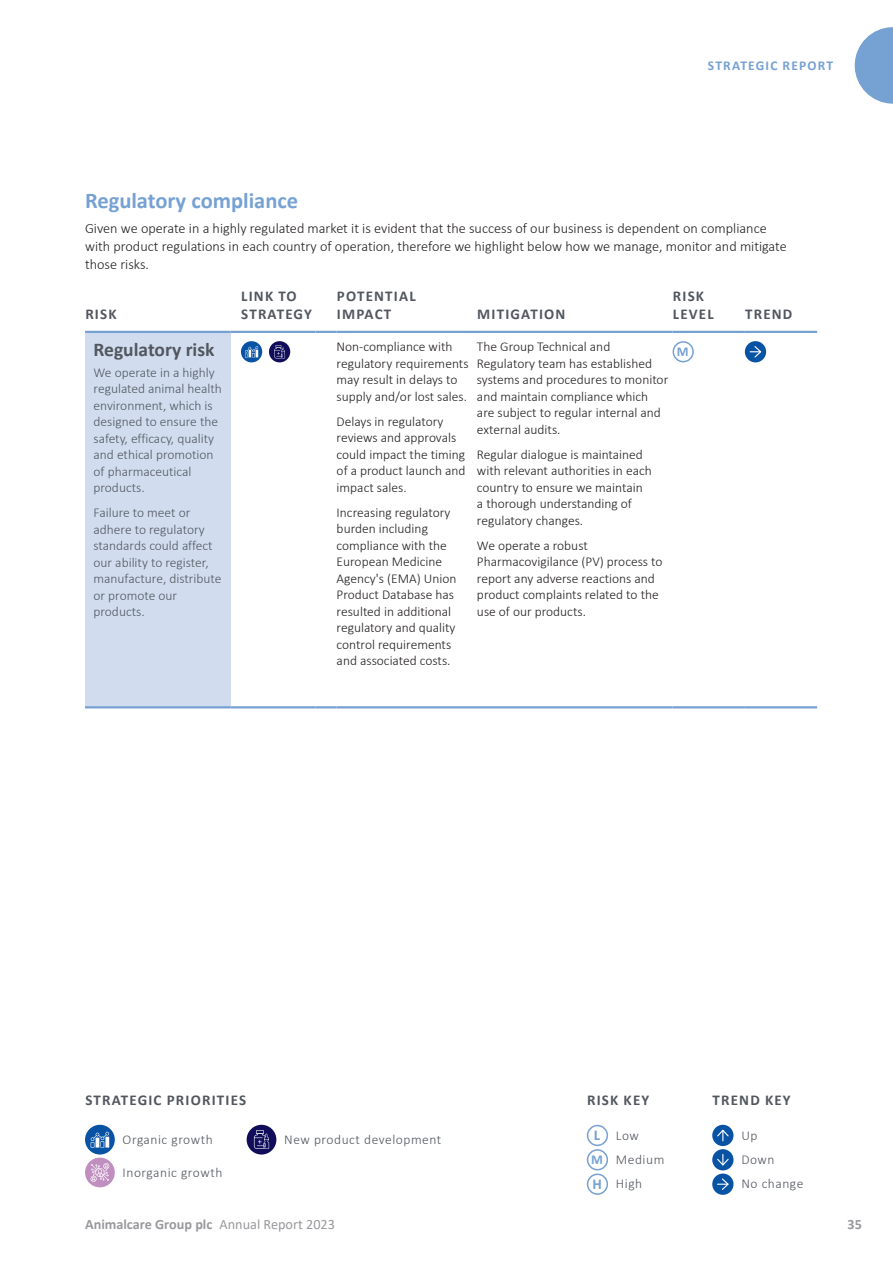
<style>
.page{position:relative;width:893px;height:1263px;background:#fff}
.page>*{position:absolute;margin:0;border:0;box-sizing:border-box;transform-origin:0 0}
.t1{font:700 22.5px "Calibri";color:#76a1d3}
.t2{font:700 19.5px "Calibri";color:#52575f}
.t3{font:700 15px/18px "Calibri";letter-spacing:.08em;color:#52575f}
.t4{font:300 14.25px/18px "Calibri";color:#231f20}
.t5{font:700 14.25px "Calibri";color:#99999e}
.t6{font:300 13.5px/16.5px "Calibri";color:#231f20}
.t7{font:300 13.5px/16.5px "Calibri";color:#52575f}
.t8{font:300 13.5px/24.5px "Calibri";letter-spacing:.04em;color:#52575f}
.t9{font:700 13.5px "Calibri";letter-spacing:.09em;color:#76a1d3}
.s1{font-weight:700;font-size:15px;color:#76a1d3}
.s2{font-weight:700;color:#76a1d3}
.s3{font-weight:400}
</style>
<div class="page">
<div style="left:85px;top:332px;width:145px;height:375px;background:#d1ddef"></div>
<hr style="left:85px;top:331px;width:145px;height:2px;background:#76a1d3">
<hr style="left:230px;top:331px;width:85px;height:2px;background:#76a1d3">
<hr style="left:315px;top:331px;width:22px;height:2px;background:#76a1d3">
<hr style="left:337px;top:331px;width:140px;height:2px;background:#76a1d3">
<hr style="left:477px;top:331px;width:196px;height:2px;background:#76a1d3">
<hr style="left:673px;top:331px;width:72px;height:2px;background:#76a1d3">
<hr style="left:745px;top:331px;width:72px;height:2px;background:#76a1d3">
<hr style="left:85px;top:706px;width:145px;height:2px;background:#76a1d3">
<hr style="left:230px;top:706px;width:85px;height:2px;background:#76a1d3">
<hr style="left:315px;top:706px;width:22px;height:2px;background:#76a1d3">
<hr style="left:337px;top:706px;width:140px;height:2px;background:#76a1d3">
<hr style="left:477px;top:706px;width:196px;height:2px;background:#76a1d3">
<hr style="left:673px;top:706px;width:72px;height:2px;background:#76a1d3">
<hr style="left:745px;top:706px;width:72px;height:2px;background:#76a1d3">
<svg style="left:241px;top:341px;width:21px;height:21px"></svg>
<svg style="left:245px;top:346px;width:13px;height:11px"></svg>
<div style="left:269px;top:341px;width:21px;height:21px;background:#110d5a;border-radius:50%"></div>
<svg style="left:274px;top:345px;width:11px;height:13px"></svg>
<div style="left:673px;top:341px;width:21px;height:21px;border:2px solid #76a1d3;border-radius:50%"></div>
<div style="left:745px;top:341px;width:21px;height:21px;background:#0953a5;border-radius:50%"></div>
<svg style="left:750px;top:346px;width:12px;height:12px"></svg>
<svg style="left:85px;top:1125px;width:30px;height:29px"></svg>
<svg style="left:91px;top:1132px;width:18px;height:15px"></svg>
<div style="left:247px;top:1125px;width:29px;height:29px;background:#110d5a;border-radius:50%"></div>
<svg style="left:254px;top:1130px;width:15px;height:19px"></svg>
<div style="left:85px;top:1157px;width:30px;height:30px;background:#c08fc0;border-radius:50%"></div>
<svg style="left:91px;top:1163px;width:18px;height:19px"></svg>
<div style="left:712px;top:1125px;width:21px;height:21px;background:#0953a5;border-radius:50%"></div>
<svg style="left:717px;top:1129px;width:12px;height:12px"></svg>
<div style="left:712px;top:1149px;width:21px;height:21px;background:#0953a5;border-radius:50%"></div>
<svg style="left:717px;top:1154px;width:12px;height:12px"></svg>
<div style="left:712px;top:1173px;width:21px;height:22px;background:#0953a5;border-radius:50%"></div>
<svg style="left:717px;top:1178px;width:12px;height:12px"></svg>
<div style="left:587px;top:1125px;width:21px;height:21px;border:2px solid #76a1d3;border-radius:50%"></div>
<div style="left:587px;top:1149px;width:21px;height:21px;border:2px solid #76a1d3;border-radius:50%"></div>
<div style="left:587px;top:1173px;width:21px;height:22px;border:2px solid #76a1d3;border-radius:50%"></div>
<svg style="left:855px;top:27px;width:38px;height:77px"></svg>
<p class="t9" style="left:708px;top:56px;width:127px">STRATEGIC REPORT</p>
<h1 class="t1" style="left:85px;top:185px;width:215px">Regulatory compliance</h1>
<p class="t4" style="left:85px;top:219px;width:703px">Given we operate in a highly regulated market it is evident that the success of our business is dependent on compliance with product regulations in each country of operation, therefore we highlight below how we manage, monitor and mitigate those risks.</p>
<p class="t3" style="left:85px;top:305px;width:33px">RISK</p>
<h2 class="t2" style="left:94px;top:335px;width:123px">Regulatory risk</h2>
<p class="t7" style="left:94px;top:364px;width:130px">We operate in a highly regulated animal health environment, which is designed to ensure the safety, efficacy, quality and ethical promotion of pharmaceutical products.</p>
<p class="t7" style="left:94px;top:504px;width:129px">Failure to meet or adhere to regulatory standards could affect our ability to register, manufacture, distribute or promote our products.</p>
<p class="t3" style="left:241px;top:287px;width:72px">LINK TO<br>STRATEGY</p>
<p class="t3" style="left:337px;top:287px;width:80px">POTENTIAL<br>IMPACT</p>
<p class="t6" style="left:337px;top:338px;width:133px">Non-compliance with regulatory requirements may result in delays to supply and/or lost sales.</p>
<p class="t6" style="left:337px;top:413px;width:130px">Delays in regulatory reviews and approvals could impact the timing of a product launch and impact sales.</p>
<p class="t6" style="left:337px;top:504px;width:121px">Increasing regulatory burden including compliance with the<br>European Medicine<br>Agency's (EMA) Union<br>Product Database has resulted in additional regulatory and quality control requirements and associated costs.</p>
<p class="t3" style="left:477px;top:305px;width:90px">MITIGATION</p>
<p class="t3" style="left:673px;top:287px;width:42px">RISK<br>LEVEL</p>
<p class="t6" style="left:477px;top:338px;width:193px">The Group Technical and<br>Regulatory team has established systems and procedures to monitor and maintain compliance which are subject to regular internal and external audits.</p>
<p class="t6" style="left:477px;top:446px;width:176px">Regular dialogue is maintained with relevant authorities in each country to ensure we maintain a thorough understanding of regulatory changes.</p>
<p class="t6" style="left:477px;top:537px;width:187px">We operate a robust<br>Pharmacovigilance (PV) process to report any adverse reactions and product complaints related to the use of our products.</p>
<p class="t9" style="left:677px;top:342px;width:13px">M</p>
<p class="t3" style="left:745px;top:305px;width:49px">TREND</p>
<p class="t3" style="left:85px;top:1090px;width:162px">STRATEGIC PRIORITIES</p>
<p class="t8" style="left:123px;top:1127px;width:92px">Organic growth</p>
<p class="t8" style="left:284px;top:1127px;width:159px">New product development</p>
<p class="t8" style="left:123px;top:1160px;width:101px">Inorganic growth</p>
<p class="t3" style="left:587px;top:1090px;width:64px">RISK KEY</p>
<p class="t8" style="left:591px;top:1123px;width:75px"><span class="s1">L</span> Low<br><span class="s2">M</span> Medium<br><span class="s1">H</span> High</p>
<p class="t3" style="left:712px;top:1090px;width:80px">TREND KEY</p>
<p class="t8" style="left:741px;top:1123px;width:64px">Up<br>Down<br>No change</p>
<p class="t5" style="left:85px;top:1214px;width:251px">Animalcare Group plc <span class="s3">Annual Report 2023</span></p>
<p class="t5" style="left:847px;top:1214px;width:16px">35</p>
</div>
